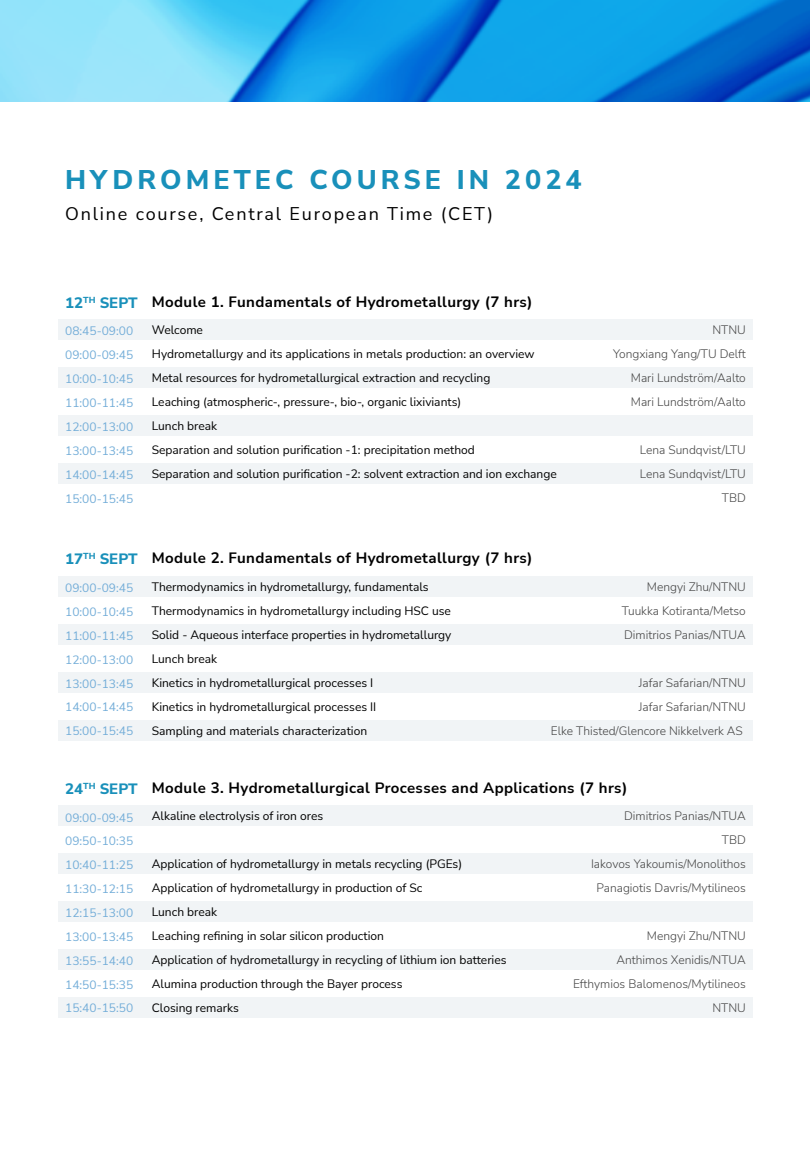
<style>
.page{position:relative;width:810px;height:1170px;background:#fff}
.page>*{position:absolute;margin:0;border:0;box-sizing:border-box;transform-origin:0 0}
.t1{font:800 27px "Nunito Sans";letter-spacing:.15em;color:#1990ba}
.t2{font:18px "Nunito Sans";letter-spacing:.1em;color:#000}
.t3{font:700 15px "Nunito Sans";letter-spacing:.025em;color:#000}
.t4{font:800 15px "Nunito Sans";color:#1990ba}
.t5{font:12px/24px "Nunito Sans";color:#000}
.t6{font:300 12px/24px "Nunito Sans";color:#444;text-align:right}
.t7{font:12px/23.9px "Nunito Sans";color:#73add8;text-align:justify}
</style>
<div class="page">
<img style="left:0;top:0;width:810px;height:102px">
<div style="left:58px;top:576px;width:695px;height:21px;background:#f1f4f6"></div>
<div style="left:58px;top:624px;width:695px;height:21px;background:#f1f4f6"></div>
<div style="left:58px;top:672px;width:695px;height:21px;background:#f1f4f6"></div>
<div style="left:58px;top:720px;width:695px;height:21px;background:#f1f4f6"></div>
<div style="left:58px;top:806px;width:695px;height:20px;background:#f1f4f6"></div>
<div style="left:58px;top:854px;width:695px;height:20px;background:#f1f4f6"></div>
<div style="left:58px;top:902px;width:695px;height:20px;background:#f1f4f6"></div>
<div style="left:58px;top:950px;width:695px;height:20px;background:#f1f4f6"></div>
<div style="left:58px;top:998px;width:695px;height:20px;background:#f1f4f6"></div>
<div style="left:58px;top:320px;width:695px;height:20px;background:#f1f4f6"></div>
<div style="left:58px;top:368px;width:695px;height:20px;background:#f1f4f6"></div>
<div style="left:58px;top:416px;width:695px;height:20px;background:#f1f4f6"></div>
<div style="left:58px;top:464px;width:695px;height:20px;background:#f1f4f6"></div>
<h1 class="t1" style="left:65px;top:160px;width:518px">HYDROMETEC COURSE IN 2024</h1>
<h2 class="t2" style="left:65px;top:201px;width:429px">Online course, Central European Time (CET)</h2>
<p class="t4" style="left:65px;top:292px;width:74px">12<sup>TH</sup> SEPT</p>
<p class="t3" style="left:152px;top:291px;width:382px">Module 1. Fundamentals of Hydrometallurgy (7 hrs)</p>
<p class="t7" style="left:65px;top:318px;width:70px">08:45-09:00<br>09:00-09:45<br>10:00-10:45<br>11:00-11:45<br>12:00-13:00<br>13:00-13:45<br>14:00-14:45<br>15:00-15:45</p>
<p class="t6" style="left:613px;top:318px;width:134px">NTNU<br>Yongxiang Yang/TU Delft<br>Mari Lundström/Aalto<br>Mari Lundström/Aalto</p>
<p class="t5" style="left:152px;top:318px;width:406px">Welcome<br>Hydrometallurgy and its applications in metals production: an overview Metal resources for hydrometallurgical extraction and recycling<br>Leaching (atmospheric-, pressure-, bio-, organic lixiviants)<br>Lunch break<br>Separation and solution purification -1: precipitation method<br>Separation and solution purification -2: solvent extraction and ion exchange</p>
<p class="t6" style="left:640px;top:438px;width:108px">Lena Sundqvist/LTU<br>Lena Sundqvist/LTU<br>TBD</p>
<p class="t4" style="left:65px;top:548px;width:74px">17<sup>TH</sup> SEPT</p>
<p class="t3" style="left:152px;top:548px;width:382px">Module 2. Fundamentals of Hydrometallurgy (7 hrs)</p>
<p class="t7" style="left:65px;top:576px;width:70px">09:00-09:45<br>10:00-10:45<br>11:00-11:45<br>12:00-13:00<br>13:00-13:45<br>14:00-14:45<br>15:00-15:45</p>
<p class="t6" style="left:622px;top:574px;width:126px;text-align:justify;text-indent:25px">Mengyi Zhu/NTNU Tuukka Kotiranta/Metso Dimitrios Panias/NTUA</p>
<p class="t5" style="left:152px;top:574px;width:301px">Thermodynamics in hydrometallurgy, fundamentals Thermodynamics in hydrometallurgy including HSC use Solid - Aqueous interface properties in hydrometallurgy Lunch break<br>Kinetics in hydrometallurgical processes I<br>Kinetics in hydrometallurgical processes II<br>Sampling and materials characterization</p>
<p class="t6" style="left:551px;top:670px;width:196px">Jafar Safarian/NTNU<br>Jafar Safarian/NTNU<br>Elke Thisted/Glencore Nikkelverk AS</p>
<p class="t4" style="left:65px;top:778px;width:74px">24<sup>TH</sup> SEPT</p>
<p class="t3" style="left:152px;top:777px;width:477px">Module 3. Hydrometallurgical Processes and Applications (7 hrs)</p>
<p class="t7" style="left:65px;top:805px;width:70px">09:00-09:45<br>09:50-10:35<br>10:40-11:25<br>11:30-12:15<br>12:15-13:00<br>13:00-13:45<br>13:55-14:40<br>14:50-15:35<br>15:40-15:50</p>
<p class="t6" style="left:591px;top:804px;width:156px">Dimitrios Panias/NTUA<br>TBD<br>Iakovos Yakoumis/Monolithos<br>Panagiotis Davris/Mytilineos</p>
<p class="t5" style="left:152px;top:804px;width:173px">Alkaline electrolysis of iron ores</p>
<p class="t5" style="left:152px;top:852px;width:356px">Application of hydrometallurgy in metals recycling (PGEs)<br>Application of hydrometallurgy in production of Sc<br>Lunch break<br>Leaching refining in solar silicon production<br>Application of hydrometallurgy in recycling of lithium ion batteries Alumina production through the Bayer process<br>Closing remarks</p>
<p class="t6" style="left:573px;top:924px;width:174px">Mengyi Zhu/NTNU<br>Anthimos Xenidis/NTUA<br>Efthymios Balomenos/Mytilineos<br>NTNU</p>
</div>
